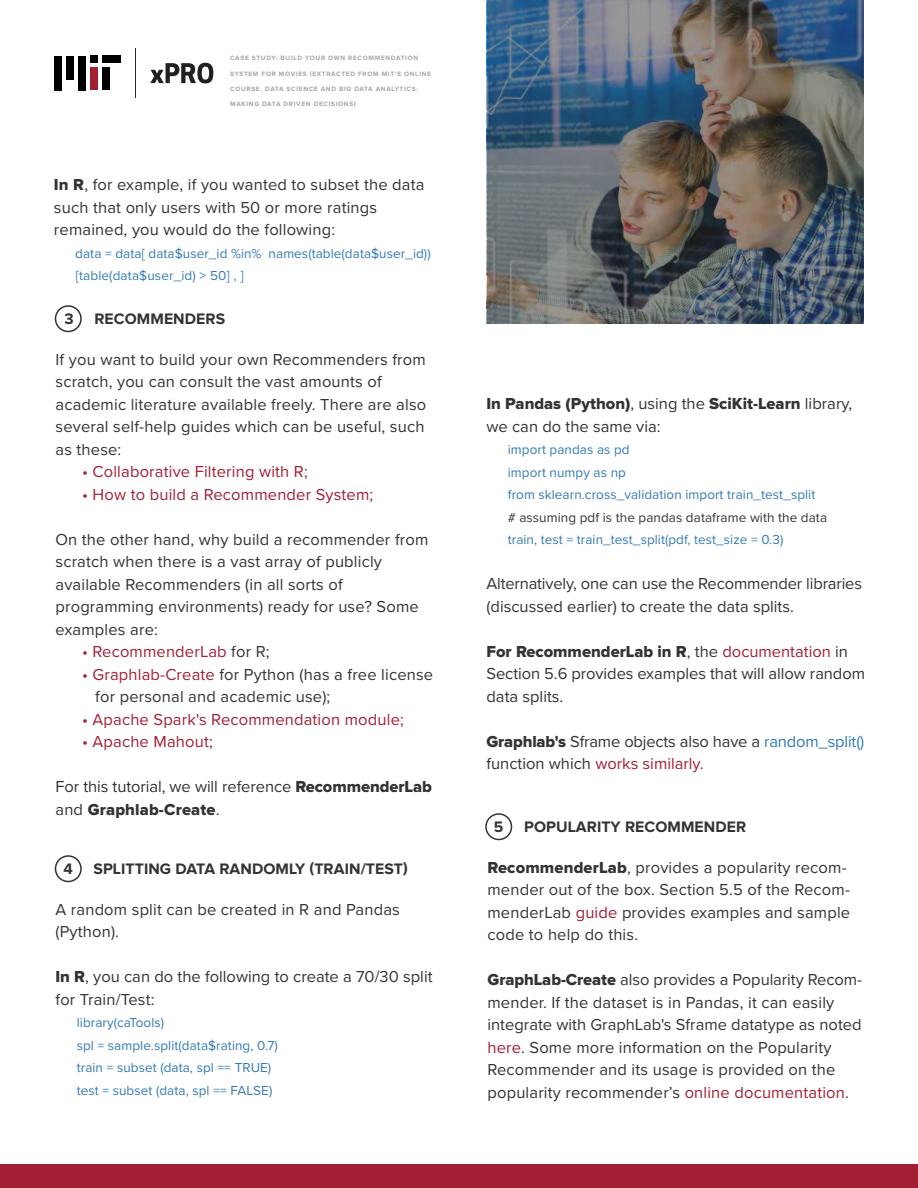
<style>
.page{position:relative;width:918px;height:1188px;background:#fff}
.page>*{position:absolute;margin:0;border:0;box-sizing:border-box;transform-origin:0 0}
.t1{font:16.5px/22.5px "Proxima Nova";letter-spacing:.01em;color:#333}
.t2{font:16.5px/22.5px "Proxima Nova";letter-spacing:-.01em;color:#333}
.t3{font:16.5px "Proxima Nova";letter-spacing:.01em;color:#a31f34}
.t4{font:16.5px "Proxima Nova Extrabld";color:#333}
.t5{font:700 15.75px "Proxima Nova";letter-spacing:.005em;color:#333}
.t6{font:13.5px/22.5px "Proxima Nova";letter-spacing:.005em;color:#337ab7}
.t7{font:13.5px "Proxima Nova";letter-spacing:.005em;color:#333}
.t8{font:700 6.45px "Proxima Nova";letter-spacing:.105em;color:#a5a5a5}
.s1{font-family:"Proxima Nova Extrabld"}
.s2{color:#333}
.s3{color:#a31f34}
.s4{font-family:"Proxima Nova"}
.s5{font-family:"Proxima Nova";color:#a31f34}
.s6{color:#337ab7}
</style>
<div class="page">
<div style="left:0;top:1165px;width:918px;height:23px;background:#a31f34"></div>
<div style="left:102px;top:56px;width:19px;height:7px;background:#000"></div>
<div style="left:67px;top:56px;width:7px;height:23px;background:#000"></div>
<div style="left:78px;top:56px;width:8px;height:34px;background:#000"></div>
<div style="left:55px;top:56px;width:7px;height:34px;background:#000"></div>
<div style="left:102px;top:68px;width:8px;height:22px;background:#000"></div>
<div style="left:90px;top:56px;width:8px;height:7px;background:#000"></div>
<div style="left:90px;top:68px;width:8px;height:22px;background:#a31f34"></div>
<hr style="left:135px;top:48px;width:1px;height:50px;background:#2e2926">
<svg style="left:150px;top:63px;width:63px;height:20px"></svg>
<div style="left:55px;top:305px;width:27px;height:27px;border:2px solid #333;border-radius:50%"></div>
<div style="left:55px;top:855px;width:27px;height:27px;border:2px solid #333;border-radius:50%"></div>
<div style="left:485px;top:813px;width:27px;height:27px;border:2px solid #333;border-radius:50%"></div>
<img style="left:487px;top:0;width:376px;height:324px">
<p class="t8" style="left:230px;top:55px;width:190px">CASE STUDY: BUILD YOUR OWN RECOMMENDATION</p>
<p class="t8" style="left:230px;top:70px;width:202px">SYSTEM FOR MOVIES (EXTRACTED FROM MIT’S ONLINE</p>
<p class="t8" style="left:230px;top:86px;width:189px">COURSE, DATA SCIENCE AND BIG DATA ANALYTICS:</p>
<p class="t8" style="left:230px;top:101px;width:127px">MAKING DATA DRIVEN DECISIONS)</p>
<p class="t1" style="left:54px;top:173px;width:372px"><span class="s1">In R</span>, for example, if you wanted to subset the data such that only users with 50 or more ratings remained, you would do the following:</p>
<p class="t6" style="left:75px;top:241px;width:357px">data = data[ data$user_id %in% names(table(data$user_id)) [table(data$user_id) &gt; 50] , ]</p>
<p class="t5" style="left:65px;top:311px;width:11px">3</p>
<p class="t5" style="left:94px;top:311px;width:132px">RECOMMENDERS</p>
<p class="t1" style="left:55px;top:347px;width:372px">If you want to build your own Recommenders from scratch, you can consult the vast amounts of academic literature available freely. There are also several self-help guides which can be useful, such as these:</p>
<p class="t3" style="left:82px;top:459px;width:227px">• Collaborative Filtering with R;</p>
<p class="t3" style="left:82px;top:482px;width:293px">• How to build a Recommender System;</p>
<p class="t1" style="left:55px;top:527px;width:374px">On the other hand, why build a recommender from scratch when there is a vast array of publicly available Recommenders (in all sorts of programming environments) ready for use? Some examples are:</p>
<p class="t3" style="left:82px;top:639px;width:189px">• RecommenderLab <span class="s2">for R;</span></p>
<p class="t1" style="left:95px;top:662px;width:339px;text-indent:-13px"><span class="s3">• Graphlab-Create</span> for Python (has a free license for personal and academic use);</p>
<p class="t3" style="left:82px;top:707px;width:323px">• Apache Spark's Recommendation module;</p>
<p class="t3" style="left:82px;top:729px;width:132px">• Apache Mahout;</p>
<p class="t1" style="left:55px;top:775px;width:378px">For this tutorial, we will reference <span class="s1">RecommenderLab</span></p>
<p class="t4" style="left:55px;top:802px;width:166px"><span class="s4">and</span> Graphlab-Create<span class="s4">.</span></p>
<p class="t5" style="left:63px;top:861px;width:11px">4</p>
<p class="t5" style="left:93px;top:861px;width:316px">SPLITTING DATA RANDOMLY (TRAIN/TEST)</p>
<p class="t1" style="left:55px;top:897px;width:346px">A random split can be created in R and Pandas (Python).</p>
<p class="t1" style="left:55px;top:965px;width:379px"><span class="s1">In R</span>, you can do the following to create a 70/30 split for Train/Test:</p>
<p class="t6" style="left:77px;top:1011px;width:202px">library(caTools)<br>spl = sample.split(data$rating, 0.7) train = subset (data, spl == TRUE) test = subset (data, spl == FALSE)</p>
<p class="t4" style="left:486px;top:396px;width:367px">In Pandas (Python)<span class="s4">, using the</span> SciKit-Learn <span class="s4">library,</span></p>
<p class="t1" style="left:486px;top:414px;width:176px">we can do the same via:</p>
<p class="t6" style="left:508px;top:438px;width:309px">import pandas as pd<br>import numpy as np<br>from sklearn.cross_validation import train_test_split</p>
<p class="t7" style="left:508px;top:507px;width:321px"># assuming pdf is the pandas dataframe with the data</p>
<p class="t6" style="left:508px;top:528px;width:277px">train, test = train_test_split(pdf, test_size = 0.3)</p>
<p class="t2" style="left:486px;top:572px;width:377px">Alternatively, one can use the Recommender libraries (discussed earlier) to create the data splits.</p>
<p class="t4" style="left:486px;top:644px;width:363px">For RecommenderLab in R<span class="s4">, the</span> <span class="s5">documentation</span> <span class="s4">in</span></p>
<p class="t1" style="left:486px;top:662px;width:380px">Section 5.6 provides examples that will allow random data splits.</p>
<p class="t2" style="left:486px;top:729px;width:379px"><span class="s1">Graphlab's</span> Sframe objects also have a <span class="s6">random_split() </span>function which <span class="s3">works similarly.</span></p>
<p class="t5" style="left:494px;top:819px;width:11px">5</p>
<p class="t5" style="left:524px;top:819px;width:224px">POPULARITY RECOMMENDER</p>
<p class="t1" style="left:487px;top:855px;width:364px"><span class="s1">RecommenderLab</span>, provides a popularity recom&shy;mender out of the box. Section 5.5 of the Recom&shy;menderLab <span class="s3">guide</span> provides examples and sample code to help do this.</p>
<p class="t1" style="left:487px;top:968px;width:376px"><span class="s1">GraphLab-Create</span> also provides a Popularity Recom&shy;mender. If the dataset is in Pandas, it can easily integrate with GraphLab's Sframe datatype as noted <span class="s3">here</span>. Some more information on the Popularity Recommender and its usage is provided on the popularity recommender’s <span class="s3">online documentation</span>.</p>
</div>
